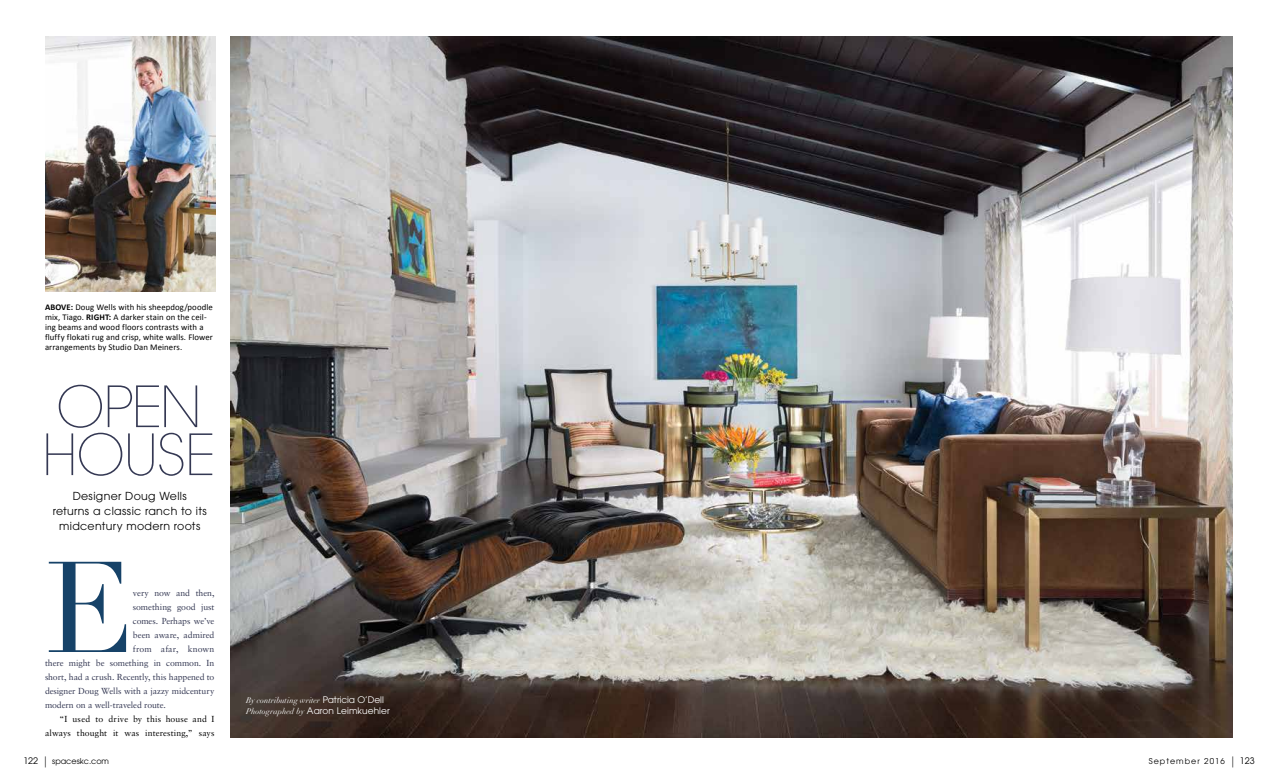
<style>
.page{position:relative;width:1278px;height:783px;background:#fff}
.page>*{position:absolute;margin:0;border:0;box-sizing:border-box;transform-origin:0 0}
.t1{font:126.7px "Didot";color:#164268}
.t2{font:200 56.3px/48px "Avant Garde";letter-spacing:-.015em;color:#343853}
.t3{font:11px/15px "Avant Garde";letter-spacing:.025em;color:#000;text-align:center}
.t4{font:9px "Avant Garde";letter-spacing:.01em;color:#fff}
.t5{font:8.8px "Sabon";letter-spacing:-.01em;color:#343853}
.t6{font:8.8px/10px "Calibri";letter-spacing:.01em;color:#000}
.t7{font:8.8px/14px "Sabon";letter-spacing:.015em;color:#000;text-align:right}
.t8{font:8.8px "Sabon";letter-spacing:.015em;color:#343853}
.t9{font:italic 8px "Didot";color:#fff}
.t10{font:8px "Avant Garde";letter-spacing:.125em;color:#000}
.t11{font:8px "Avant Garde";color:#000}
.s1{font-weight:700}
.s2{font-family:"Avant Garde";font-style:normal;font-size:9px}
.s3{font-family:"Didot";font-style:italic;font-size:8px}
.s4{font-size:9px}
.s5{font-size:11px}
</style>
<div class="page">
<img style="left:230px;top:36px;width:1003px;height:702px">
<img style="left:45px;top:36px;width:170px;height:255px">
<p class="t6" style="left:45px;top:302px;width:169px"><span class="s1">ABOVE:</span> Doug Wells with his sheepdog/poodle mix, Tiago. <span class="s1">RIGHT:</span> A darker stain on the ceil&shy;ing beams and wood floors contrasts with a fluffy flokati rug and crisp, white walls. Flower arrangements by Studio Dan Meiners.</p>
<h2 class="t2" style="left:42px;top:384px;width:175px">OPEN<br>HOUSE</h2>
<p class="t3" style="left:53px;top:488px;width:156px">Designer Doug Wells<br>returns a classic ranch to its midcentury modern roots</p>
<h1 class="t1" style="left:45px;top:532px;width:91px">E</h1>
<p class="t5" style="left:133px;top:588px;width:83px">very now and then,</p>
<p class="t5" style="left:133px;top:602px;width:83px">something good just</p>
<p class="t5" style="left:133px;top:616px;width:83px">comes. Perhaps we’ve</p>
<p class="t5" style="left:133px;top:630px;width:83px">been aware, admired</p>
<p class="t8" style="left:133px;top:644px;width:83px">from afar, known</p>
<p class="t5" style="left:45px;top:658px;width:171px">there might be something in common. In</p>
<p class="t5" style="left:45px;top:672px;width:171px">short, had a crush. Recently, this happened to</p>
<p class="t5" style="left:45px;top:686px;width:171px">designer Doug Wells with a jazzy midcentury</p>
<p class="t5" style="left:45px;top:700px;width:122px">modern on a well-traveled route.</p>
<p class="t7" style="left:45px;top:712px;width:171px">“I used to drive by this house and I always thought it was interesting,” says</p>
<p class="t9" style="left:246px;top:695px;width:139px">By contributing writer <span class="s2">Patricia O’Dell</span></p>
<p class="t4" style="left:246px;top:706px;width:145px"><span class="s3">Photographed by</span> Aaron Leimkuehler</p>
<p class="t11" style="left:23px;top:756px;width:87px"><span class="s4">122</span> <span class="s5">|</span> spaceskc.com</p>
<p class="t10" style="left:1149px;top:756px;width:108px">September 2016 <span class="s5">|</span> <span class="s4">123</span></p>
</div>
